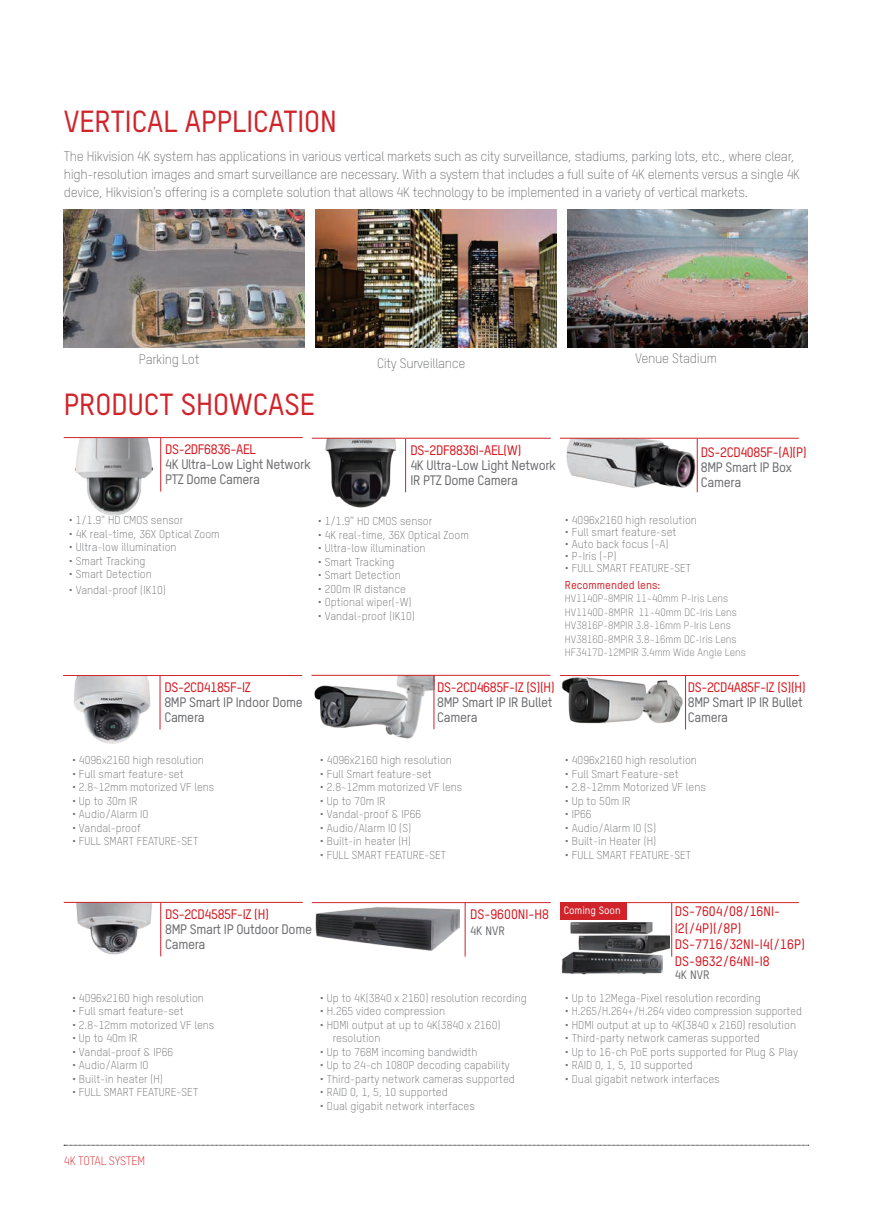
<style>
.page{position:relative;width:893px;height:1212px;background:#fff}
.page>*{position:absolute;margin:0;border:0;box-sizing:border-box;transform-origin:0 0}
.t1{font:500 30px "TSTARPRO";color:#d1232a}
.t2{font:300 13.5px/18px "TSTARPRO";letter-spacing:-.02em;color:#6c6d70}
.t3{font:500 13.5px/15px "TSTARPRO";letter-spacing:-.025em;color:#6c6d70}
.t4{font:500 13.5px "TSTARPRO";letter-spacing:-.025em;color:#d7171f}
.t5{font:500 13.5px/16.5px "TSTARPRO";color:#d7171f}
.t6{font:300 12px "TSTARPRO";letter-spacing:-.02em;color:#d7171f}
.t7{font:500 12px "TSTARPRO";color:#6c6d70}
.t8{font:300 11.25px/13.5px "TSTARPRO";color:#6c6d70}
.t9{font:500 11.25px "TSTARPRO";color:#d1232a}
.t10{font:300 10.5px/13.5px "TSTARPRO";color:#6c6d70}
.t11{font:500 10.5px "TSTARPRO";color:#fcfcfc}
</style>
<div class="page">
<svg style="left:64px;top:1145px;width:745px;height:1px"></svg>
<img style="left:567px;top:439px;width:130px;height:50px">
<img style="left:74px;top:676px;width:77px;height:68px">
<img style="left:561px;top:676px;width:122px;height:48px">
<img style="left:76px;top:903px;width:76px;height:52px">
<img style="left:314px;top:676px;width:120px;height:63px">
<img style="left:316px;top:907px;width:143px;height:44px">
<img style="left:570px;top:923px;width:83px;height:11px">
<img style="left:561px;top:951px;width:102px;height:23px">
<img style="left:576px;top:932px;width:94px;height:24px">
<img style="left:325px;top:439px;width:72px;height:69px">
<img style="left:68px;top:438px;width:92px;height:78px">
<img style="left:64px;top:209px;width:241px;height:139px">
<img style="left:315px;top:209px;width:241px;height:139px">
<img style="left:567px;top:209px;width:241px;height:139px">
<div style="left:560px;top:902px;width:66px;height:17px;background:#d1232a"></div>
<hr style="left:64px;top:437px;width:239px;height:1px;background:#d1232a">
<hr style="left:63px;top:675px;width:239px;height:1px;background:#d1232a">
<hr style="left:64px;top:902px;width:239px;height:1px;background:#d1232a">
<hr style="left:312px;top:902px;width:239px;height:1px;background:#d1232a">
<hr style="left:560px;top:902px;width:239px;height:1px;background:#d1232a">
<hr style="left:311px;top:675px;width:239px;height:1px;background:#d1232a">
<hr style="left:560px;top:675px;width:239px;height:1px;background:#d1232a">
<hr style="left:312px;top:438px;width:239px;height:1px;background:#d1232a">
<hr style="left:560px;top:438px;width:239px;height:1px;background:#d1232a">
<hr style="left:160px;top:438px;width:1px;height:54px;background:#d1232a">
<hr style="left:160px;top:676px;width:1px;height:53px;background:#d1232a">
<hr style="left:160px;top:903px;width:1px;height:53px;background:#d1232a">
<hr style="left:465px;top:903px;width:1px;height:53px;background:#d1232a">
<hr style="left:671px;top:903px;width:1px;height:53px;background:#d1232a">
<hr style="left:434px;top:676px;width:1px;height:53px;background:#d1232a">
<hr style="left:685px;top:676px;width:1px;height:53px;background:#d1232a">
<hr style="left:405px;top:439px;width:1px;height:53px;background:#d1232a">
<hr style="left:697px;top:439px;width:1px;height:53px;background:#d1232a">
<h1 class="t1" style="left:64px;top:101px;width:275px">VERTICAL APPLICATION</h1>
<p class="t2" style="left:64px;top:147px;width:738px">The Hikvision 4K system has applications in various vertical markets such as city surveillance, stadiums, parking lots, etc., where clear, high-resolution images and smart surveillance are necessary. With a system that includes a full suite of 4K elements versus a single 4K device, Hikvision’s offering is a complete solution that allows 4K technology to be implemented in a variety of vertical markets.</p>
<p class="t2" style="left:139px;top:350px;width:62px">Parking Lot</p>
<p class="t2" style="left:377px;top:353px;width:90px">City Surveillance</p>
<p class="t2" style="left:635px;top:349px;width:83px">Venue Stadium</p>
<h1 class="t1" style="left:64px;top:384px;width:253px">PRODUCT SHOWCASE</h1>
<p class="t4" style="left:165px;top:440px;width:92px">DS-2DF6836-AEL</p>
<p class="t3" style="left:165px;top:456px;width:147px">4K Ultra-Low Light Network<br>PTZ Dome Camera</p>
<p class="t4" style="left:410px;top:441px;width:112px">DS-2DF8836I-AEL(W)</p>
<p class="t3" style="left:410px;top:457px;width:147px">4K Ultra-Low Light Network<br>IR PTZ Dome Camera</p>
<p class="t4" style="left:701px;top:443px;width:107px">DS-2CD4085F-(A)(P)</p>
<p class="t3" style="left:701px;top:459px;width:93px">8MP Smart IP Box<br>Camera</p>
<p class="t8" style="left:69px;top:513px;width:116px">• 1/1.9” HD CMOS sensor</p>
<p class="t8" style="left:69px;top:527px;width:153px">• 4K real-time, 36X Optical Zoom</p>
<p class="t8" style="left:69px;top:540px;width:109px">• Ultra-low illumination</p>
<p class="t8" style="left:69px;top:554px;width:78px">• Smart Tracking</p>
<p class="t8" style="left:69px;top:567px;width:85px">• Smart Detection</p>
<p class="t8" style="left:69px;top:583px;width:99px">• Vandal-proof (IK10)</p>
<p class="t4" style="left:164px;top:678px;width:88px">DS-2CD4185F-IZ</p>
<p class="t3" style="left:164px;top:694px;width:140px">8MP Smart IP Indoor Dome<br>Camera</p>
<p class="t8" style="left:318px;top:514px;width:116px">• 1/1.9” HD CMOS sensor</p>
<p class="t8" style="left:318px;top:528px;width:153px">• 4K real-time, 36X Optical Zoom</p>
<p class="t8" style="left:318px;top:541px;width:109px">• Ultra-low illumination</p>
<p class="t8" style="left:318px;top:555px;width:78px">• Smart Tracking</p>
<p class="t8" style="left:318px;top:568px;width:85px">• Smart Detection</p>
<p class="t8" style="left:318px;top:582px;width:90px">• 200m IR distance</p>
<p class="t8" style="left:318px;top:595px;width:95px">• Optional wiper(-W)</p>
<p class="t8" style="left:318px;top:609px;width:99px">• Vandal-proof (IK10)</p>
<p class="t4" style="left:437px;top:678px;width:119px">DS-2CD4685F-IZ (S)(H)</p>
<p class="t3" style="left:437px;top:694px;width:117px">8MP Smart IP IR Bullet<br>Camera</p>
<p class="t8" style="left:565px;top:513px;width:134px">• 4096x2160 high resolution</p>
<p class="t8" style="left:565px;top:525px;width:113px">• Full smart feature-set</p>
<p class="t8" style="left:565px;top:537px;width:105px">• Auto back focus (-A)</p>
<p class="t8" style="left:565px;top:549px;width:53px">• P-Iris (-P)</p>
<p class="t8" style="left:565px;top:561px;width:128px">• FULL SMART FEATURE-SET</p>
<p class="t9" style="left:565px;top:577px;width:97px">Recommended lens:</p>
<p class="t10" style="left:565px;top:591px;width:183px">HV1140P-8MPIR 11~40mm P-Iris Lens HV1140D-8MPIR 11~40mm DC-Iris Lens HV3816P-8MPIR 3.8~16mm P-Iris Lens HV3816D-8MPIR 3.8~16mm DC-Iris Lens HF3417D-12MPIR 3.4mm Wide Angle Lens</p>
<p class="t4" style="left:688px;top:678px;width:119px">DS-2CD4A85F-IZ (S)(H)</p>
<p class="t3" style="left:688px;top:694px;width:117px">8MP Smart IP IR Bullet<br>Camera</p>
<p class="t8" style="left:72px;top:753px;width:134px">• 4096x2160 high resolution</p>
<p class="t8" style="left:72px;top:767px;width:113px">• Full smart feature-set</p>
<p class="t8" style="left:72px;top:780px;width:144px">• 2.8~12mm motorized VF lens</p>
<p class="t8" style="left:72px;top:794px;width:67px">• Up to 30m IR</p>
<p class="t8" style="left:72px;top:807px;width:78px">• Audio/Alarm IO</p>
<p class="t8" style="left:72px;top:821px;width:70px">• Vandal-proof</p>
<p class="t8" style="left:72px;top:834px;width:128px">• FULL SMART FEATURE-SET</p>
<p class="t8" style="left:320px;top:753px;width:134px">• 4096x2160 high resolution</p>
<p class="t8" style="left:320px;top:767px;width:113px">• Full Smart feature-set</p>
<p class="t8" style="left:320px;top:780px;width:144px">• 2.8~12mm motorized VF lens</p>
<p class="t8" style="left:320px;top:794px;width:67px">• Up to 70m IR</p>
<p class="t8" style="left:320px;top:807px;width:103px">• Vandal-proof &amp; IP66</p>
<p class="t8" style="left:320px;top:821px;width:93px">• Audio/Alarm IO (S)</p>
<p class="t8" style="left:320px;top:834px;width:93px">• Built-in heater (H)</p>
<p class="t8" style="left:320px;top:848px;width:128px">• FULL SMART FEATURE-SET</p>
<p class="t8" style="left:565px;top:753px;width:134px">• 4096x2160 high resolution</p>
<p class="t8" style="left:565px;top:767px;width:115px">• Full Smart Feature-set</p>
<p class="t8" style="left:565px;top:780px;width:143px">• 2.8~12mm Motorized VF lens</p>
<p class="t8" style="left:565px;top:794px;width:67px">• Up to 50m IR</p>
<p class="t8" style="left:565px;top:807px;width:28px">• IP66</p>
<p class="t8" style="left:565px;top:821px;width:93px">• Audio/Alarm IO (S)</p>
<p class="t8" style="left:565px;top:834px;width:93px">• Built-in Heater (H)</p>
<p class="t8" style="left:565px;top:848px;width:128px">• FULL SMART FEATURE-SET</p>
<p class="t4" style="left:165px;top:905px;width:105px">DS-2CD4585F-IZ (H)</p>
<p class="t3" style="left:165px;top:921px;width:148px">8MP Smart IP Outdoor Dome<br>Camera</p>
<p class="t5" style="left:470px;top:906px;width:81px">DS-9600NI-H8</p>
<p class="t7" style="left:470px;top:922px;width:36px">4K NVR</p>
<p class="t8" style="left:72px;top:990px;width:134px">• 4096x2160 high resolution</p>
<p class="t8" style="left:72px;top:1004px;width:113px">• Full smart feature-set</p>
<p class="t8" style="left:72px;top:1017px;width:144px">• 2.8~12mm motorized VF lens</p>
<p class="t8" style="left:72px;top:1031px;width:67px">• Up to 40m IR</p>
<p class="t8" style="left:72px;top:1044px;width:103px">• Vandal-proof &amp; IP66</p>
<p class="t8" style="left:72px;top:1058px;width:78px">• Audio/Alarm IO</p>
<p class="t8" style="left:72px;top:1071px;width:93px">• Built-in heater (H)</p>
<p class="t8" style="left:72px;top:1085px;width:128px">• FULL SMART FEATURE-SET</p>
<p class="t8" style="left:320px;top:990px;width:208px">• Up to 4K(3840 x 2160) resolution recording</p>
<p class="t8" style="left:320px;top:1004px;width:127px">• H.265 video compression</p>
<p class="t8" style="left:333px;top:1017px;width:169px;text-indent:-13px">• HDMI output at up to 4K(3840 x 2160) resolution</p>
<p class="t8" style="left:320px;top:1044px;width:159px">• Up to 768M incoming bandwidth</p>
<p class="t8" style="left:320px;top:1058px;width:191px">• Up to 24-ch 1080P decoding capability</p>
<p class="t8" style="left:320px;top:1071px;width:196px">• Third-party network cameras supported</p>
<p class="t8" style="left:320px;top:1085px;width:129px">• RAID 0, 1, 5, 10 supported</p>
<p class="t8" style="left:320px;top:1098px;width:156px">• Dual gigabit network interfaces</p>
<p class="t11" style="left:564px;top:903px;width:58px">Coming Soon</p>
<p class="t5" style="left:675px;top:903px;width:132px">DS-7604/08/16NI-<br>I2(/4P)(/8P)<br>DS-7716/32NI-I4(/16P)<br>DS-9632/64NI-I8</p>
<p class="t7" style="left:675px;top:967px;width:36px">4K NVR</p>
<p class="t8" style="left:565px;top:990px;width:197px">• Up to 12Mega-Pixel resolution recording</p>
<p class="t8" style="left:565px;top:1004px;width:238px">• H.265/H.264+/H.264 video compression supported</p>
<p class="t8" style="left:565px;top:1017px;width:233px">• HDMI output at up to 4K(3840 x 2160) resolution</p>
<p class="t8" style="left:565px;top:1031px;width:196px">• Third-party network cameras supported</p>
<p class="t8" style="left:565px;top:1044px;width:235px">• Up to 16-ch PoE ports supported for Plug &amp; Play</p>
<p class="t8" style="left:565px;top:1058px;width:129px">• RAID 0, 1, 5, 10 supported</p>
<p class="t8" style="left:565px;top:1071px;width:156px">• Dual gigabit network interfaces</p>
<p class="t6" style="left:64px;top:1152px;width:83px">4K TOTAL SYSTEM</p>
</div>
